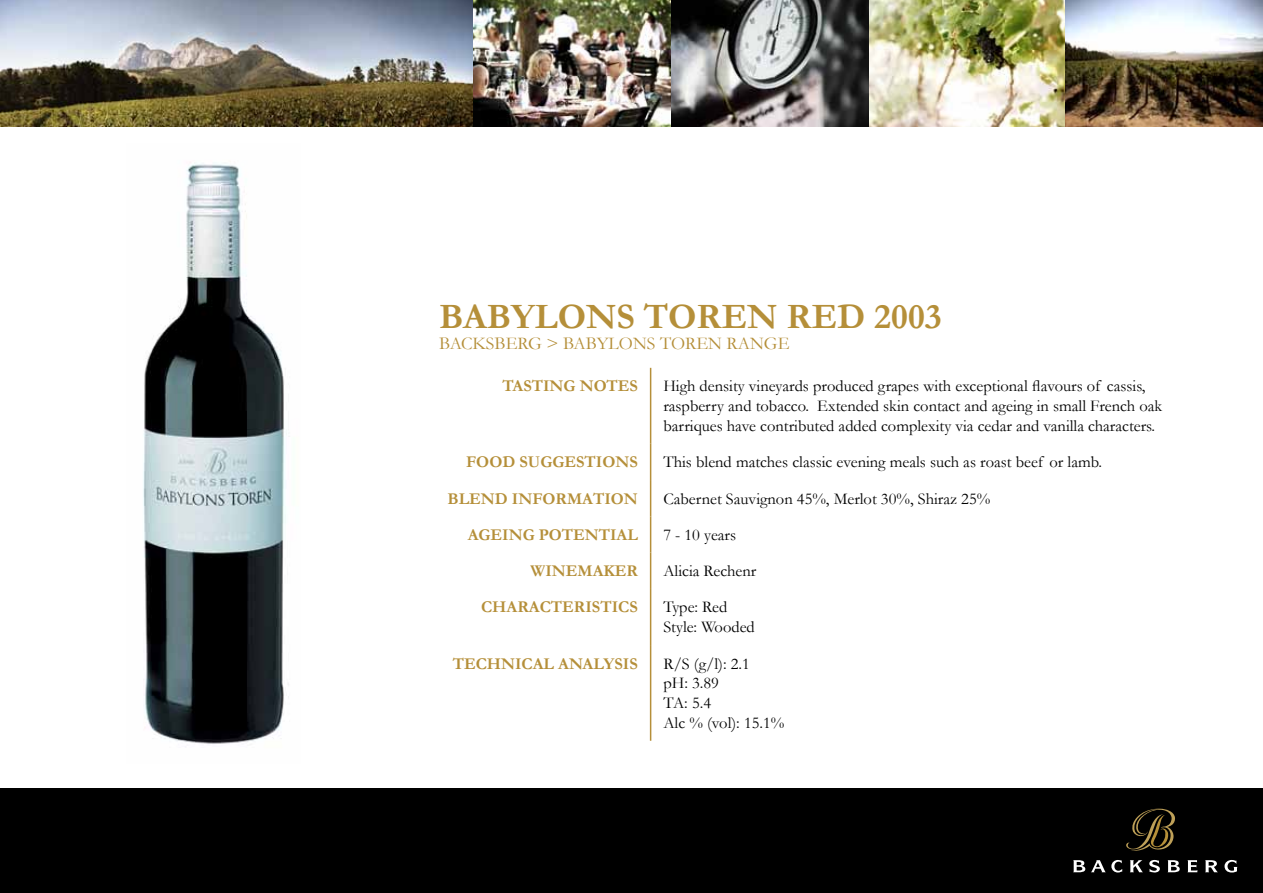
<style>
.page{position:relative;width:1263px;height:893px;background:#fff}
.page>*{position:absolute;margin:0;border:0;box-sizing:border-box;transform-origin:0 0}
.t1{font:700 36px "Garamond";color:#b58f39}
.t2{font:18px "Garamond";color:#b58f39}
.t3{font:16.5px/19.8px "Garamond";color:#000}
.t4{font:700 16.5px "Garamond";color:#b58f39}
</style>
<div class="page">
<div style="left:0;top:788px;width:1263px;height:105px;background:#000"></div>
<img style="left:0;top:0;width:1263px;height:126px">
<svg style="left:1073px;top:860px;width:12px;height:12px"></svg>
<svg style="left:1091px;top:860px;width:31px;height:12px"></svg>
<svg style="left:1130px;top:860px;width:13px;height:12px"></svg>
<svg style="left:1149px;top:860px;width:11px;height:12px"></svg>
<svg style="left:1167px;top:860px;width:13px;height:12px"></svg>
<svg style="left:1187px;top:860px;width:10px;height:12px"></svg>
<svg style="left:1205px;top:860px;width:13px;height:12px"></svg>
<svg style="left:1224px;top:860px;width:13px;height:12px"></svg>
<svg style="left:1126px;top:809px;width:49px;height:42px"></svg>
<hr style="left:650px;top:368px;width:1px;height:76px;background:#b58f39">
<hr style="left:650px;top:444px;width:1px;height:36px;background:#b58f39">
<hr style="left:650px;top:480px;width:1px;height:36px;background:#b58f39">
<hr style="left:650px;top:516px;width:1px;height:37px;background:#b58f39">
<hr style="left:650px;top:553px;width:1px;height:36px;background:#b58f39">
<hr style="left:650px;top:589px;width:1px;height:56px;background:#b58f39">
<hr style="left:650px;top:645px;width:1px;height:96px;background:#b58f39">
<img style="left:143px;top:162px;width:146px;height:582px">
<h1 class="t1" style="left:439px;top:295px;width:504px">BABYLONS TOREN RED 2003</h1>
<p class="t2" style="left:439px;top:333px;width:352px">BACKSBERG &gt; BABYLONS TOREN RANGE</p>
<p class="t4" style="left:502px;top:376px;width:137px">TASTING NOTES</p>
<p class="t3" style="left:663px;top:376px;width:500px">High density vineyards produced grapes with exceptional flavours of cassis, raspberry and tobacco. Extended skin contact and ageing in small French oak barriques have contributed added complexity via cedar and vanilla characters.</p>
<p class="t4" style="left:466px;top:452px;width:173px">FOOD SUGGESTIONS</p>
<p class="t3" style="left:663px;top:452px;width:440px">This blend matches classic evening meals such as roast beef or lamb.</p>
<p class="t4" style="left:448px;top:488px;width:192px">BLEND INFORMATION</p>
<p class="t3" style="left:663px;top:488px;width:328px">Cabernet Sauvignon 45%, Merlot 30%, Shiraz 25%</p>
<p class="t4" style="left:468px;top:525px;width:172px">AGEING POTENTIAL</p>
<p class="t3" style="left:663px;top:525px;width:74px">7 - 10 years</p>
<p class="t4" style="left:531px;top:561px;width:109px">WINEMAKER</p>
<p class="t3" style="left:663px;top:561px;width:94px">Alicia Rechenr</p>
<p class="t4" style="left:481px;top:597px;width:158px">CHARACTERISTICS</p>
<p class="t3" style="left:663px;top:597px;width:93px">Type: Red<br>Style: Wooded</p>
<p class="t4" style="left:453px;top:653px;width:187px">TECHNICAL ANALYSIS</p>
<p class="t3" style="left:663px;top:653px;width:123px">R/S (g/l): 2.1<br>pH: 3.89<br>TA: 5.4<br>Alc % (vol): 15.1%</p>
</div>
